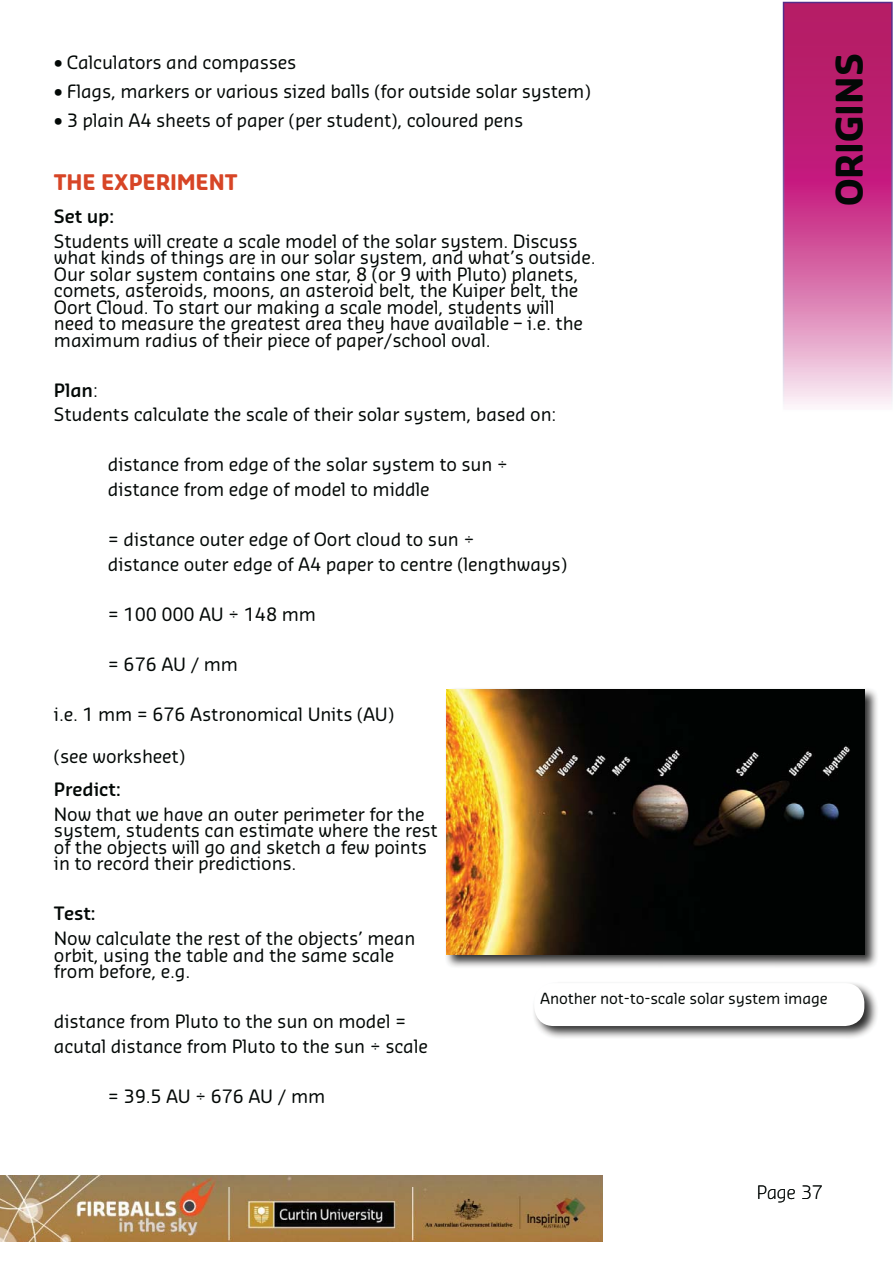
<style>
.page{position:relative;width:893px;height:1263px;background:#fff}
.page>*{position:absolute;margin:0;border:0;box-sizing:border-box;transform-origin:0 0}
.t1{font:700 36px "Sansa Soft Pro";color:#030806}
.t2{font:700 21px "Sansa Soft Pro";letter-spacing:-.01em;color:#d74526}
.t3{font:18px/16.5px "Sansa Soft Pro";letter-spacing:-.01em;color:#030806}
.t4{font:600 18px "Sansa Soft Pro";letter-spacing:-.01em;color:#030806}
.t5{font:300 18px "Sansa Soft Pro";color:#030806}
.t6{font:15px "Sansa Soft Pro";letter-spacing:-.01em;color:#030806}
.s1{font-weight:600}
</style>
<div class="page">
<img style="left:0;top:1176px;width:602px;height:65px">
<svg style="left:783px;top:2px;width:110px;height:403px;background:#c65698"></svg>
<img style="left:446px;top:689px;width:431px;height:278px">
<img style="left:446px;top:689px;width:418px;height:266px">
<img style="left:534px;top:983px;width:343px;height:55px">
<div style="left:536px;top:985px;width:327px;height:40px;background:#fff;border-radius:18px"></div>
<div style="left:534px;top:983px;width:330px;height:43px;border:3px solid #fff;border-radius:18px"></div>
<p class="t3" style="left:54px;top:55px;width:244px">• Calculators and compasses</p>
<p class="t3" style="left:54px;top:84px;width:538px">• Flags, markers or various sized balls (for outside solar system)</p>
<p class="t3" style="left:54px;top:114px;width:471px">• 3 plain A4 sheets of paper (per student), coloured pens</p>
<p class="t2" style="left:54px;top:170px;width:185px">THE EXPERIMENT</p>
<p class="t4" style="left:54px;top:206px;width:62px">Set up:</p>
<p class="t3" style="left:54px;top:234px;width:543px">Students will create a scale model of the solar system. Discuss what kinds of things are in our solar system, and what’s outside.<br>Our solar system contains one star, 8 (or 9 with Pluto) planets, comets, asteroids, moons, an asteroid belt, the Kuiper belt, the Oort Cloud. To start our making a scale model, students will need to measure the greatest area they have available – i.e. the maximum radius of their piece of paper/school oval.</p>
<p class="t3" style="left:54px;top:379px;width:504px;line-height:25px"><span class="s1">Plan</span>:<br>Students calculate the scale of their solar system, based on:</p>
<p class="t3" style="left:108px;top:454px;width:402px;line-height:25px">distance from edge of the solar system to sun ÷ distance from edge of model to middle</p>
<p class="t3" style="left:108px;top:528px;width:461px;line-height:25px">= distance outer edge of Oort cloud to sun ÷<br>distance outer edge of A4 paper to centre (lengthways)</p>
<p class="t3" style="left:108px;top:608px;width:209px">= 100 000 AU ÷ 148 mm</p>
<p class="t3" style="left:108px;top:658px;width:132px">= 676 AU / mm</p>
<p class="t3" style="left:54px;top:708px;width:341px">i.e. 1 mm = 676 Astronomical Units (AU)</p>
<p class="t3" style="left:54px;top:749px;width:133px">(see worksheet)</p>
<p class="t4" style="left:54px;top:779px;width:69px">Predict:</p>
<p class="t3" style="left:54px;top:807px;width:385px">Now that we have an outer perimeter for the system, students can estimate where the rest of the objects will go and sketch a few points in to record their predictions.</p>
<p class="t4" style="left:54px;top:904px;width:43px">Test:</p>
<p class="t3" style="left:54px;top:932px;width:363px">Now calculate the rest of the objects’ mean orbit, using the table and the same scale from before, e.g.</p>
<p class="t3" style="left:54px;top:1010px;width:375px;line-height:25px">distance from Pluto to the sun on model = acutal distance from Pluto to the sun ÷ scale</p>
<p class="t3" style="left:108px;top:1090px;width:219px">= 39.5 AU ÷ 676 AU / mm</p>
<p class="t6" style="left:540px;top:992px;width:289px">Another not-to-scale solar system image</p>
<h1 class="t1" style="left:829px;top:206px;width:155px;rotate:-90deg">ORIGINS</h1>
<p class="t5" style="left:757px;top:1182px;width:68px">Page 37</p>
</div>
